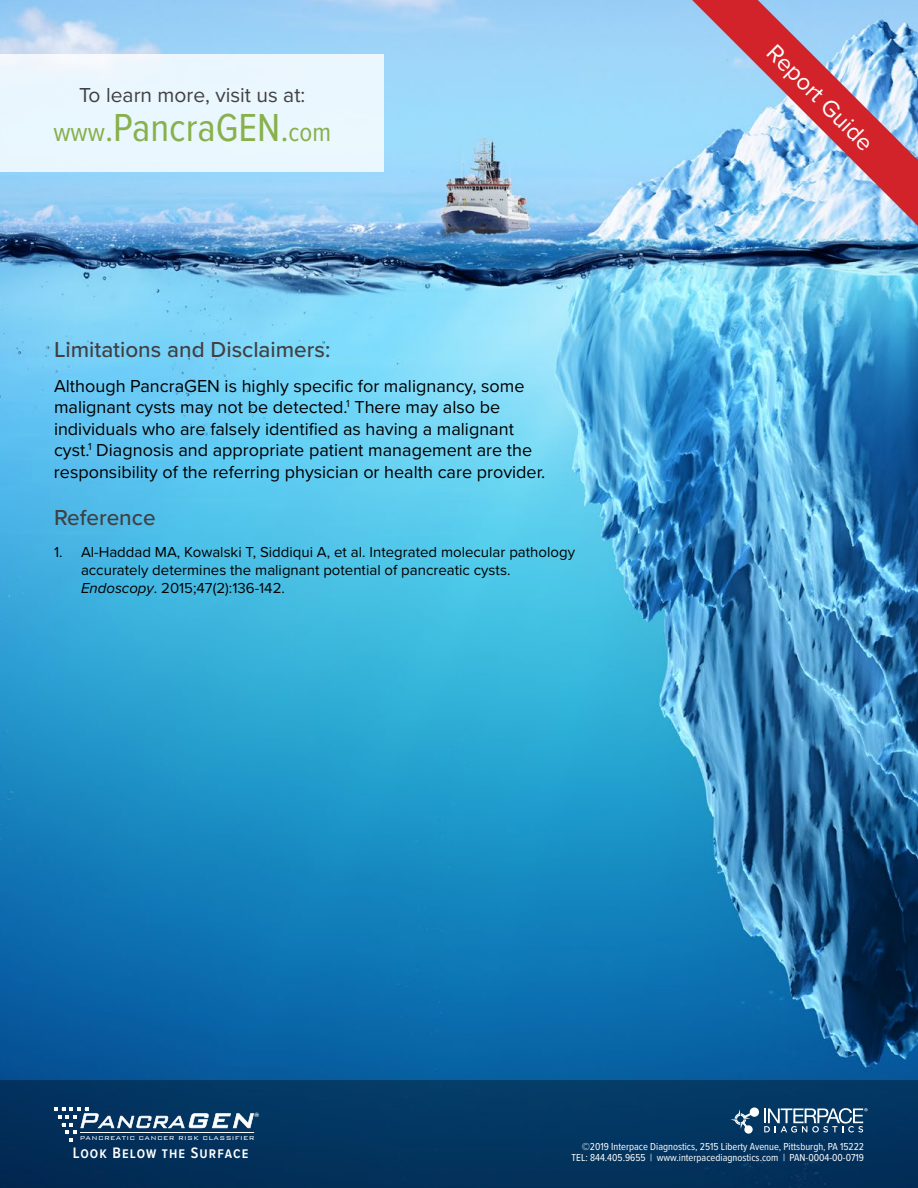
<style>
.page{position:relative;width:918px;height:1188px;background:#fff}
.page>*{position:absolute;margin:0;border:0;box-sizing:border-box;transform-origin:0 0}
.t1{font:40.5px "Proxima Nova Cond";color:#88b04b}
.t2{font:24px "Proxima Nova";color:#fff}
.t3{font:500 22.5px "Proxima Nova";color:#414042}
.t4{font:21px "Proxima Nova";color:#414042}
.t5{font:18px/21.6px "Proxima Nova";color:#000}
.t6{font:600 15.75px "Proxima Nova Cond";letter-spacing:.07em;color:#fff}
.t7{font:15px/18px "Proxima Nova";color:#000}
.t8{font:10.5px/11.2px "Proxima Nova Cond";color:#fff;text-align:right}
.t9{font:300 8.25px "Bank Gothic C Lt BT";color:#fff}
.t10{font:300 7.5px "Bank Gothic";letter-spacing:.045em;color:#fff}
.s1{font-size:27px}
.s2{font-size:36px}
.s3{font-style:italic}
</style>
<div class="page">
<img style="left:0;top:0;width:918px;height:1080px">
<div style="left:0;top:1080px;width:918px;height:108px;background:#033460"></div>
<div style="left:0;top:54px;width:384px;height:117px;background:#eaf7fe"></div>
<div style="left:750px;top:1107px;width:9px;height:10px;background:#fff;border-radius:50%"></div>
<div style="left:744px;top:1125px;width:9px;height:9px;background:#fff;border-radius:50%"></div>
<svg style="left:730px;top:1109px;width:25px;height:21px"></svg>
<svg style="left:764px;top:1108px;width:104px;height:24px"></svg>
<svg style="left:692px;top:0;width:226px;height:226px;background:#afa6c0"></svg>
<svg style="left:54px;top:1108px;width:200px;height:34px"></svg>
<p class="t4" style="left:79px;top:80px;width:228px">To learn more, visit us at:</p>
<h1 class="t1" style="left:53px;top:98px;width:279px"><span class="s1">www</span><span class="s2">.</span>PancraGEN<span class="s2">.</span><span class="s1">com</span></h1>
<p class="t3" style="left:54px;top:332px;width:278px">Limitations and Disclaimers:</p>
<p class="t5" style="left:54px;top:374px;width:493px">Although PancraGEN is highly specific for malignancy, some malignant cysts may not be detected.<sup>1</sup> There may also be individuals who are falsely identified as having a malignant cyst.<sup>1</sup> Diagnosis and appropriate patient management are the responsibility of the referring physician or health care provider.</p>
<p class="t3" style="left:54px;top:501px;width:103px">Reference</p>
<p class="t7" style="left:81px;top:542px;width:496px;text-indent:-27px">1. Al-Haddad MA, Kowalski T, Siddiqui A, et al. Integrated molecular pathology accurately determines the malignant potential of pancreatic cysts.<br><span class="s3">Endoscopy</span>. 2015;47(2):136-142.</p>
<h2 class="t2" style="left:784px;top:35px;width:141px;rotate:45deg">Report Guide</h2>
<p class="t9" style="left:253px;top:1111px;width:8px">®</p>
<p class="t10" style="left:80px;top:1132px;width:176px">PANCREATIC CANCER RISK CLASSIFIER</p>
<p class="t6" style="left:73px;top:1141px;width:177px">Look Below the Surface</p>
<p class="t8" style="left:572px;top:1140px;width:294px">©2019 Interpace Diagnostics, 2515 Liberty Avenue, Pittsburgh, PA 15222<br>TEL: 844.405.9655 | www.interpacediagnostics.com | PAN-0004-00-0719</p>
</div>
